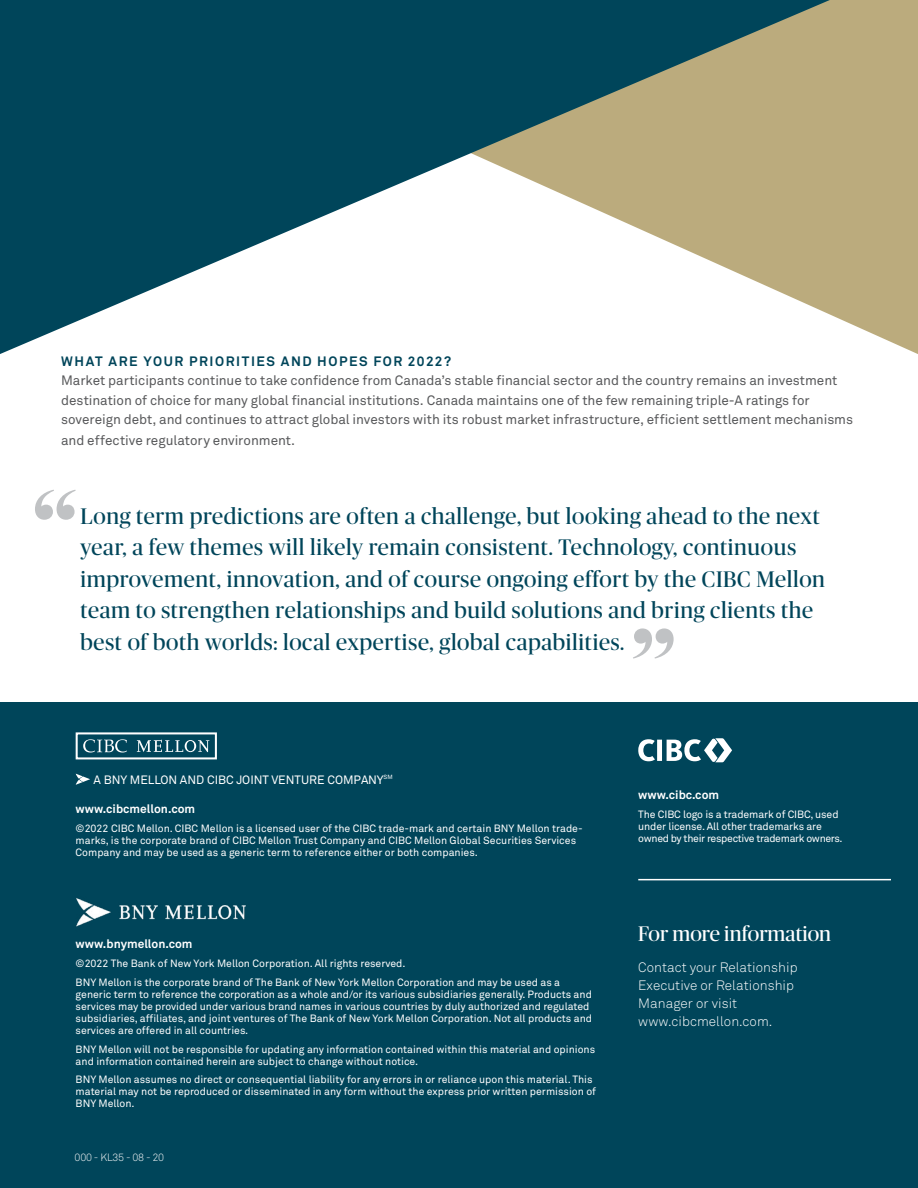
<style>
.page{position:relative;width:918px;height:1188px;background:#fff}
.page>*{position:absolute;margin:0;border:0;box-sizing:border-box;transform-origin:0 0}
.t1{font:144px "Publico Banner";color:#c0c2c4}
.t2{font:22.5px/31.5px "Publico Banner";letter-spacing:.03em;color:#00455a}
.Body_Copy_9_12__5{font:21px "Publico Banner";color:#fff}
.Body_Copy__Akkurat_P{font:13.5px/19.5px "Akkurat Pro";color:#58595b}
.Body_Copy_9_12__5-2{font:300 13.5px/18px "Akkurat Pro";letter-spacing:.005em;color:#fff}
.Body_Copy__Akkurat_P-2{font:700 13.5px "Akkurat Pro";letter-spacing:.115em;color:#00455a}
.t3{font:700 12px "Akkurat Pro";color:#fff}
.t4{font:12px "Akkurat Pro";color:#fff}
.t5{font:10.5px/12px "Akkurat Pro";color:#fff}
.Profile_BODY_COPY{font:300 10.5px "Akkurat Pro";letter-spacing:-.02em;color:#fff}
</style>
<div class="page">
<div style="left:0;top:702px;width:918px;height:486px;background:#00455a"></div>
<div style="left:830px;top:0;width:88px;height:354px;background:#bbab7d"></div>
<svg style="left:0;top:0;width:830px;height:354px"></svg>
<img style="left:76px;top:898px;width:170px;height:29px">
<svg style="left:76px;top:774px;width:14px;height:11px"></svg>
<div style="left:76px;top:732px;width:141px;height:27px;border:2px solid #fff"></div>
<svg style="left:83px;top:739px;width:44px;height:14px"></svg>
<svg style="left:137px;top:740px;width:72px;height:12px"></svg>
<svg style="left:638px;top:738px;width:94px;height:24px"></svg>
<hr style="left:638px;top:879px;width:253px;height:1px;background:#fff">
<p class="Body_Copy__Akkurat_P-2" style="left:61px;top:353px;width:391px">WHAT ARE YOUR PRIORITIES AND HOPES FOR 2022?</p>
<p class="Body_Copy__Akkurat_P" style="left:61px;top:371px;width:794px">Market participants continue to take confidence from Canada’s stable financial sector and the country remains an investment destination of choice for many global financial institutions. Canada maintains one of the few remaining triple-A ratings for sovereign debt, and continues to attract global investors with its robust market infrastructure, efficient settlement mechanisms</p>
<p class="Body_Copy__Akkurat_P" style="left:61px;top:431px;width:236px">and effective regulatory environment.</p>
<p class="t1" style="left:33px;top:444px;width:47px">“</p>
<p class="t2" style="left:81px;top:499px;width:746px">Long term predictions are often a challenge, but looking ahead to the next year, a few themes will likely remain consistent. Technology, continuous improvement, innovation, and of course ongoing effort by the CIBC Mellon team to strengthen relationships and build solutions and bring clients the best of both worlds: local expertise, global capabilities.</p>
<p class="t1" style="left:676px;top:705px;width:47px;rotate:-180deg">“</p>
<p class="t4" style="left:94px;top:772px;width:301px">A BNY MELLON AND CIBC JOINT VENTURE COMPANY<sup>SM</sup></p>
<p class="t3" style="left:76px;top:801px;width:121px">www.cibcmellon.com</p>
<p class="t5" style="left:76px;top:822px;width:509px">©2022 CIBC Mellon. CIBC Mellon is a licensed user of the CIBC trade-mark and certain BNY Mellon trade&shy;marks, is the corporate brand of CIBC Mellon Trust Company and CIBC Mellon Global Securities Services<br>Company and may be used as a generic term to reference either or both companies.</p>
<p class="t3" style="left:76px;top:937px;width:118px">www.bnymellon.com</p>
<p class="t5" style="left:76px;top:957px;width:331px">©2022 The Bank of New York Mellon Corporation. All rights reserved.</p>
<p class="t5" style="left:76px;top:976px;width:518px">BNY Mellon is the corporate brand of The Bank of New York Mellon Corporation and may be used as a generic term to reference the corporation as a whole and/or its various subsidiaries generally. Products and services may be provided under various brand names in various countries by duly authorized and regulated subsidiaries, affiliates, and joint ventures of The Bank of New York Mellon Corporation. Not all products and services are offered in all countries.</p>
<p class="t5" style="left:76px;top:1043px;width:521px">BNY Mellon will not be responsible for updating any information contained within this material and opinions and information contained herein are subject to change without notice.</p>
<p class="t5" style="left:76px;top:1074px;width:522px">BNY Mellon assumes no direct or consequential liability for any errors in or reliance upon this material. This material may not be reproduced or disseminated in any form without the express prior written permission of<br>BNY Mellon.</p>
<p class="Profile_BODY_COPY" style="left:75px;top:1151px;width:91px">000 - KL35 - 08 - 20</p>
<p class="t3" style="left:638px;top:788px;width:82px">www.cibc.com</p>
<p class="t5" style="left:638px;top:808px;width:206px">The CIBC logo is a trademark of CIBC, used under license. All other trademarks are owned by their respective trademark owners.</p>
<p class="Body_Copy_9_12__5" style="left:638px;top:920px;width:194px">For more information</p>
<p class="Body_Copy_9_12__5-2" style="left:638px;top:959px;width:161px">Contact your Relationship<br>Executive or Relationship<br>Manager or visit</p>
<p class="Body_Copy_9_12__5-2" style="left:638px;top:1013px;width:136px">www.cibcmellon.com.</p>
</div>
